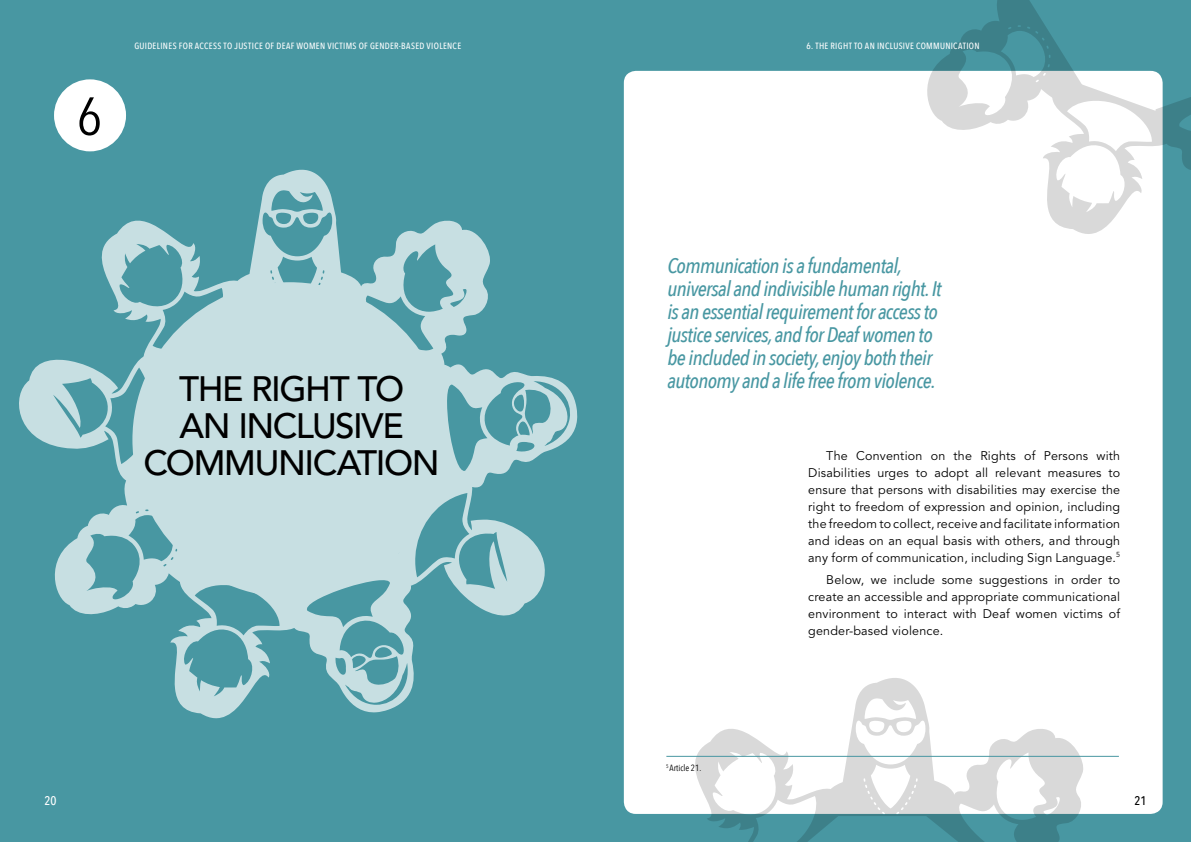
<style>
.page{position:relative;width:1191px;height:842px;background:#4897a2}
.page>*{position:absolute;margin:0;border:0;box-sizing:border-box;transform-origin:0 0}
.t1{font:53px "Avenir Next Condensed";color:#000}
.t2{font:500 35px/37px "Avenir LT Std";letter-spacing:-.04em;color:#000;text-align:center}
.t3{font:italic 500 21px/23px "Avenir Next Condensed";letter-spacing:-.03em;color:#4897a2}
.t4{font:12.5px/17px "Avenir LT Std";letter-spacing:.015em;color:#000;text-align:justify}
.t5{font:500 12.5px "Avenir Next Condensed";color:#000}
.t6{font:500 12.5px "Avenir Next Condensed";color:#fff}
.t7{font:500 9px "Avenir Next Condensed";letter-spacing:.035em;color:#fff}
.t8{font:9px "Avenir Next Condensed";color:#000}
</style>
<div class="page">
<div style="left:624px;top:71px;width:538px;height:743px;background:#fff;border-radius:12px"></div>
<svg style="left:19px;top:169px;width:558px;height:550px"></svg>
<div style="left:132px;top:282px;width:315px;height:315px;background:#c7dfe2;border-radius:50%"></div>
<svg style="left:915px;top:0;width:276px;height:235px"></svg>
<svg style="left:668px;top:678px;width:418px;height:164px"></svg>
<div style="left:54px;top:79px;width:72px;height:72px;background:#fff;border-radius:50%"></div>
<hr style="left:666px;top:756px;width:452px;height:1px;background:#4897a2">
<h1 class="t1" style="left:77px;top:71px;width:26px">6</h1>
<p class="t7" style="left:134px;top:40px;width:328px">GUIDELINES FOR ACCESS TO JUSTICE OF DEAF WOMEN VICTIMS OF GENDER-BASED VIOLENCE</p>
<h2 class="t2" style="left:144px;top:371px;width:298px">THE RIGHT TO<br>AN INCLUSIVE<br>COMMUNICATION</h2>
<p class="t6" style="left:44px;top:793px;width:14px">20</p>
<p class="t7" style="left:806px;top:40px;width:175px">6. THE RIGHT TO AN INCLUSIVE COMMUNICATION</p>
<h3 class="t3" style="left:667px;top:254px;width:276px">Communication is a fundamental, universal and indivisible human right. It is an essential requirement for access to justice services, and for Deaf women to be included in society, enjoy both their autonomy and a life free from violence.</h3>
<p class="t4" style="left:808px;top:447px;width:313px;text-indent:18px">The Convention on the Rights of Persons with Disabilities urges to adopt all relevant measures to ensure that persons with disabilities may exercise the right to freedom of expression and opinion, including the freedom to collect, receive and facilitate information and ideas on an equal basis with others, and through any form of communication, including Sign Language.<sup>5</sup></p>
<p class="t4" style="left:808px;top:572px;width:313px;text-indent:18px">Below, we include some suggestions in order to create an accessible and appropriate communicational environment to interact with Deaf women victims of gender-based violence.</p>
<p class="t8" style="left:666px;top:760px;width:37px"><sup>5</sup> Article 21.</p>
<p class="t5" style="left:1134px;top:793px;width:14px">21</p>
</div>
